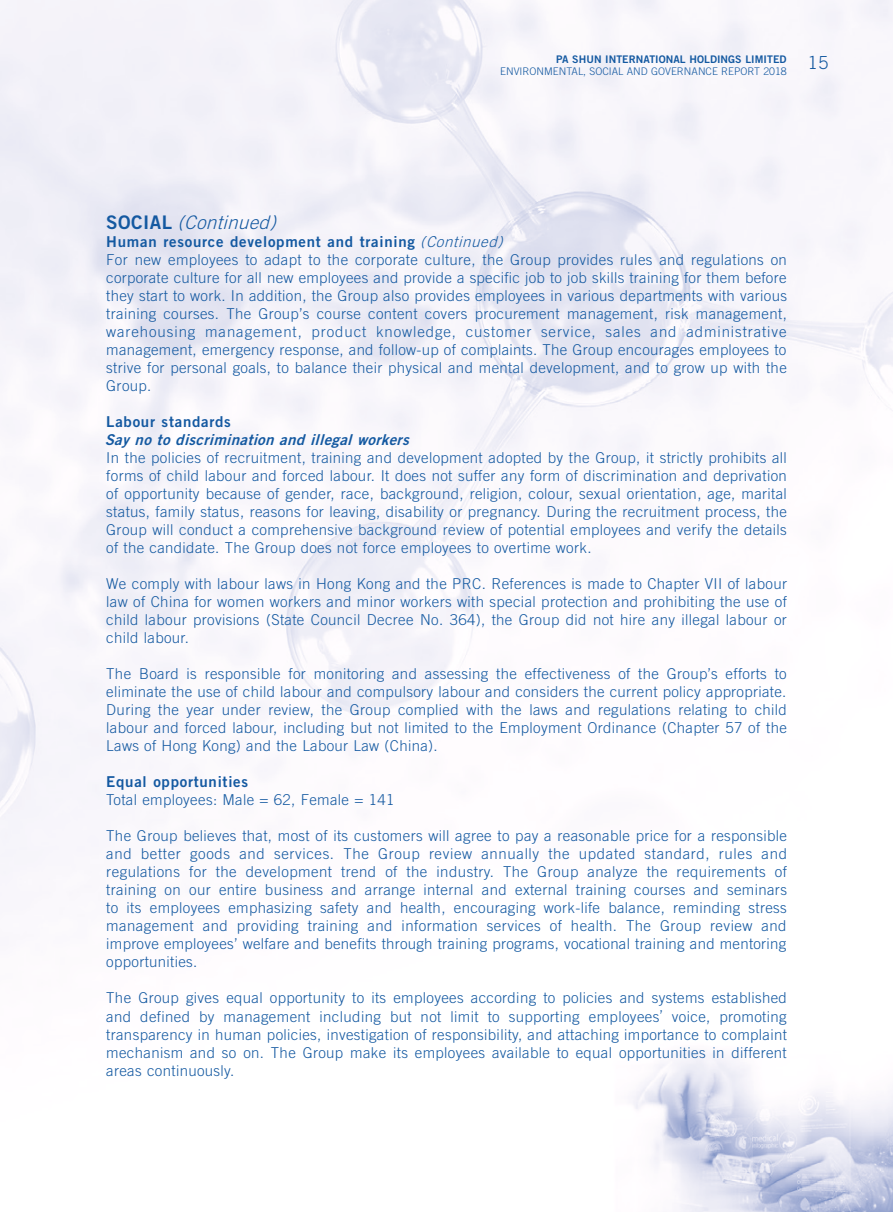
<style>
.page{position:relative;width:893px;height:1212px;background:#fff}
.page>*{position:absolute;margin:0;border:0;box-sizing:border-box;transform-origin:0 0}
.t1{font:italic 300 18.75px "Trade Gothic LT Std";color:#1459a1}
.t2{font:300 18px "Trade Gothic LT Std";color:#1459a1}
.t3{font:300 15px/18px "Trade Gothic LT Std";letter-spacing:.025em;color:#1459a1;text-align:justify}
.t4{font:15px "Trade Gothic LT Std Bd 2";letter-spacing:.05em;color:#1459a1}
.t5{font:italic 15px "Trade Gothic LT Std Bd 2";color:#1459a1}
.t6{font:300 10.5px "Trade Gothic LT Std";letter-spacing:.005em;color:#1459a1}
.t7{font:10.5px "Trade Gothic LT Std Bd 2";letter-spacing:.005em;color:#1459a1}
.s1{font-family:"Trade Gothic LT Std Bd 2";font-weight:400;font-style:normal}
.s2{font-family:"Trade Gothic LT Std";font-weight:300;font-style:italic}
</style>
<div class="page">
<img style="left:0;top:0;width:893px;height:1212px">
<p class="t7" style="left:556px;top:53px;width:232px">PA SHUN INTERNATIONAL HOLDINGS LIMITED</p>
<p class="t6" style="left:500px;top:65px;width:288px">ENVIRONMENTAL, SOCIAL AND GOVERNANCE REPORT 2018</p>
<p class="t2" style="left:808px;top:51px;width:22px">15</p>
<p class="t1" style="left:106px;top:212px;width:177px"><span class="s1">S O C I A L</span> (Continued)</p>
<p class="t4" style="left:106px;top:233px;width:402px">Human resource development and training <span class="s2">(Continued)</span></p>
<p class="t3" style="left:106px;top:251px;width:682px">For new employees to adapt to the corporate culture, the Group provides rules and regulations on corporate culture for all new employees and provide a specific job to job skills training for them before they start to work. In addition, the Group also provides employees in various departments with various training courses. The Group’s course content covers procurement management, risk management, warehousing management, product knowledge, customer service, sales and administrative management, emergency response, and follow-up of complaints. The Group encourages employees to strive for personal goals, to balance their physical and mental development, and to grow up with the Group.</p>
<p class="t4" style="left:106px;top:413px;width:126px">Labour standards</p>
<p class="t5" style="left:105px;top:431px;width:310px">Say no to discrimination and illegal workers</p>
<p class="t3" style="left:106px;top:449px;width:682px">In the policies of recruitment, training and development adopted by the Group, it strictly prohibits all forms of child labour and forced labour. It does not suffer any form of discrimination and deprivation of opportunity because of gender, race, background, religion, colour, sexual orientation, age, marital status, family status, reasons for leaving, disability or pregnancy. During the recruitment process, the Group will conduct a comprehensive background review of potential employees and verify the details of the candidate. The Group does not force employees to overtime work.</p>
<p class="t3" style="left:106px;top:575px;width:682px">We comply with labour laws in Hong Kong and the PRC. References is made to Chapter VII of labour law of China for women workers and minor workers with special protection and prohibiting the use of child labour provisions (State Council Decree No. 364), the Group did not hire any illegal labour or child labour.</p>
<p class="t3" style="left:106px;top:665px;width:682px">The Board is responsible for monitoring and assessing the effectiveness of the Group’s efforts to eliminate the use of child labour and compulsory labour and considers the current policy appropriate.<br>During the year under review, the Group complied with the laws and regulations relating to child labour and forced labour, including but not limited to the Employment Ordinance (Chapter 57 of the Laws of Hong Kong) and the Labour Law (China).</p>
<p class="t4" style="left:106px;top:773px;width:143px">Equal opportunities</p>
<p class="t3" style="left:106px;top:791px;width:290px">Total employees: Male = 62, Female = 141</p>
<p class="t3" style="left:106px;top:827px;width:682px">The Group believes that, most of its customers will agree to pay a reasonable price for a responsible and better goods and services. The Group review annually the updated standard, rules and regulations for the development trend of the industry. The Group analyze the requirements of training on our entire business and arrange internal and external training courses and seminars to its employees emphasizing safety and health, encouraging work-life balance, reminding stress management and providing training and information services of health. The Group review and improve employees’ welfare and benefits through training programs, vocational training and mentoring opportunities.</p>
<p class="t3" style="left:106px;top:989px;width:682px">The Group gives equal opportunity to its employees according to policies and systems established and defined by management including but not limit to supporting employees’ voice, promoting transparency in human policies, investigation of responsibility, and attaching importance to complaint mechanism and so on. The Group make its employees available to equal opportunities in different areas continuously.</p>
</div>
